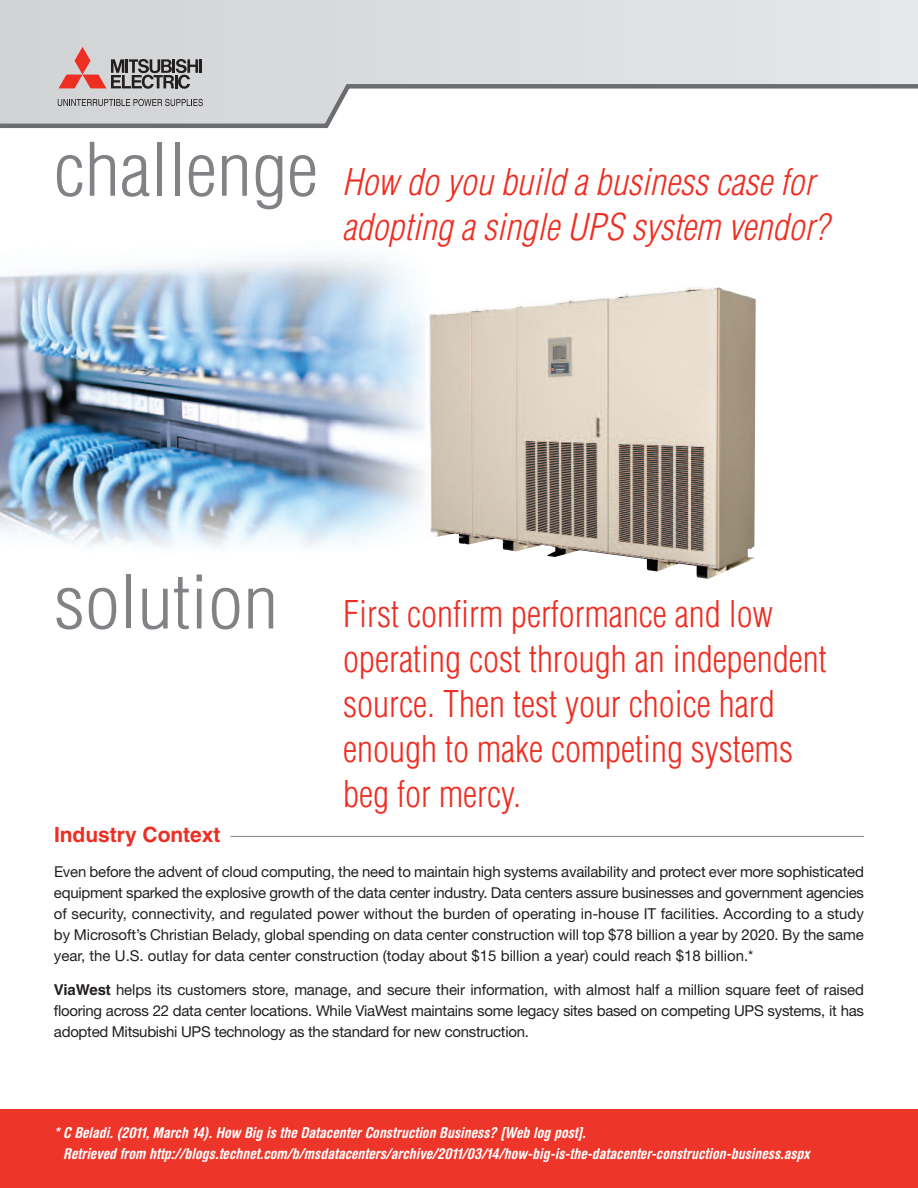
<style>
.page{position:relative;width:918px;height:1188px;background:#fff}
.page>*{position:absolute;margin:0;border:0;box-sizing:border-box;transform-origin:0 0}
.t1{font:300 condensed 36px/45px "Helvetica";color:#ee2e22}
.t2{font:italic 300 condensed 36px/45px "Helvetica";color:#ee2e22}
.t3{font:700 21px "Helvetica";color:#ee2e22}
.t4{font:15px/21px "Helvetica Neue";letter-spacing:-.02em;color:#231f20;text-align:justify}
.t5{font:italic 700 condensed 15px/21px "Helvetica Rounded";letter-spacing:.005em;color:#fff}
.s1{font-style:normal;font-size:72px;color:#808285}
.s2{font-size:72px;color:#808285}
.s3{font-family:"Helvetica";font-weight:700}
</style>
<div class="page">
<div style="left:0;top:1109px;width:918px;height:79px;background:#ee3529"></div>
<img style="left:0;top:255px;width:425px;height:293px">
<img style="left:428px;top:287px;width:328px;height:292px">
<hr style="left:231px;top:836px;width:633px;height:1px;background:#808285">
<div style="left:0;top:0;width:918px;height:126px;background:#dcdddf"></div>
<hr style="left:199px;top:59px;width:3px;height:14px;background:#231f20">
<svg style="left:62px;top:47px;width:136px;height:35px"></svg>
<svg style="left:0;top:82px;width:918px;height:46px"></svg>
<h1 class="t2" style="left:342px;top:161px;width:488px;text-indent:-288px"><span class="s1">challenge</span> How do you build a business case for adopting a single UPS system vendor?</h1>
<h1 class="t1" style="left:343px;top:592px;width:485px;text-indent:-289px"><span class="s2">solution</span> First confirm performance and low operating cost through an independent source. Then test your choice hard enough to make competing systems beg for mercy.</h1>
<h2 class="t3" style="left:54px;top:827px;width:168px">Industry Context</h2>
<p class="t4" style="left:54px;top:861px;width:812px">Even before the advent of cloud computing, the need to maintain high systems availability and protect ever more sophisticated equipment sparked the explosive growth of the data center industry. Data centers assure businesses and government agencies of security, connectivity, and regulated power without the burden of operating in-house IT facilities. According to a study by Microsoft’s Christian Belady, global spending on data center construction will top $78 billion a year by 2020. By the same year, the U.S. outlay for data center construction (today about $15 billion a year) could reach $18 billion.*</p>
<p class="t4" style="left:54px;top:979px;width:811px"><span class="s3">ViaWest</span> helps its customers store, manage, and secure their information, with almost half a million square feet of raised flooring across 22 data center locations. While ViaWest maintains some legacy sites based on competing UPS systems, it has adopted Mitsubishi UPS technology as the standard for new construction.</p>
<p class="t5" style="left:63px;top:1124px;width:748px;text-indent:-9px">* C Beladi. (2011, March 14). How Big is the Datacenter Construction Business? [Web log post].<br>Retrieved from http://blogs.technet.com/b/msdatacenters/archive/2011/03/14/how-big-is-the-datacenter-construction-business.aspx</p>
</div>
